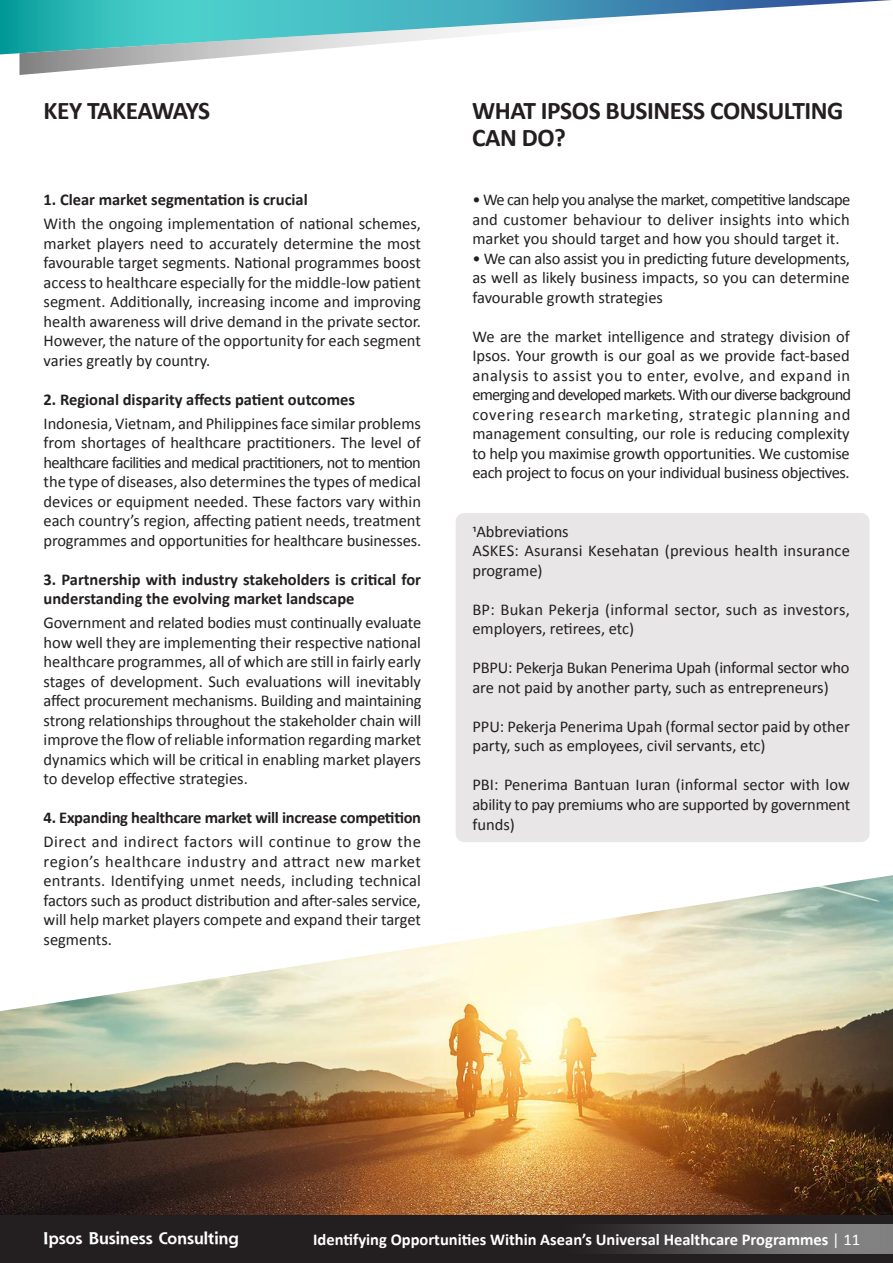
<style>
.page{position:relative;width:893px;height:1263px;background:#fff}
.page>*{position:absolute;margin:0;border:0;box-sizing:border-box;transform-origin:0 0}
.t1{font:700 25.5px/27px "Calibri";letter-spacing:-.02em;color:#231f20}
.t2{font:16.5px/19.5px "Calibri";color:#231f20;text-align:justify}
.t3{font:700 16.5px/19.5px "Calibri";color:#231f20}
.t4{font:700 16.5px "Calibri";color:#fff}
.t5{font:700 16.5px "Shannon";color:#fff}
.s1{font-weight:400}
</style>
<div class="page">
<div style="left:456px;top:513px;width:413px;height:329px;background:#e8e6e6;border-radius:9px"></div>
<svg style="left:0;top:0;width:19px;height:54px"></svg>
<svg style="left:19px;top:0;width:872px;height:75px"></svg>
<img style="left:0;top:875px;width:893px;height:340px">
<div style="left:0;top:1215px;width:893px;height:48px;background:#231f20"></div>
<div style="left:552px;top:1225px;width:341px;height:28px;background:linear-gradient(to right,#1f1b1c,#929191)"></div>
<h1 class="t1" style="left:44px;top:97px;width:168px">KEY TAKEAWAYS</h1>
<h1 class="t1" style="left:472px;top:97px;width:373px">WHAT IPSOS BUSINESS CONSULTING<br>CAN DO?</h1>
<p class="t3" style="left:44px;top:190px;width:266px">1. Clear market segmentation is crucial</p>
<p class="t2" style="left:44px;top:214px;width:379px">With the ongoing implementation of national schemes, market players need to accurately determine the most favourable target segments. National programmes boost access to healthcare especially for the middle-low patient segment. Additionally, increasing income and improving health awareness will drive demand in the private sector.<br>However, the nature of the opportunity for each segment varies greatly by country.</p>
<p class="t3" style="left:44px;top:389px;width:313px">2. Regional disparity affects patient outcomes</p>
<p class="t2" style="left:44px;top:414px;width:379px">Indonesia, Vietnam, and Philippines face similar problems from shortages of healthcare practitioners. The level of healthcare facilities and medical practitioners, not to mention the type of diseases, also determines the types of medical devices or equipment needed. These factors vary within each country’s region, affecting patient needs, treatment programmes and opportunities for healthcare businesses.</p>
<p class="t3" style="left:44px;top:570px;width:379px">3. Partnership with industry stakeholders is critical for understanding the evolving market landscape</p>
<p class="t2" style="left:44px;top:613px;width:380px">Government and related bodies must continually evaluate how well they are implementing their respective national healthcare programmes, all of which are still in fairly early stages of development. Such evaluations will inevitably affect procurement mechanisms. Building and maintaining strong relationships throughout the stakeholder chain will improve the flow of reliable information regarding market dynamics which will be critical in enabling market players to develop effective strategies.</p>
<p class="t3" style="left:44px;top:808px;width:379px">4. Expanding healthcare market will increase competition</p>
<p class="t2" style="left:44px;top:832px;width:379px">Direct and indirect factors will continue to grow the region’s healthcare industry and attract new market entrants. Identifying unmet needs, including technical factors such as product distribution and after-sales service, will help market players compete and expand their target segments.</p>
<p class="t2" style="left:472px;top:190px;width:379px">• We can help you analyse the market, competitive landscape and customer behaviour to deliver insights into which market you should target and how you should target it.</p>
<p class="t2" style="left:472px;top:249px;width:379px">• We can also assist you in predicting future developments, as well as likely business impacts, so you can determine favourable growth strategies</p>
<p class="t2" style="left:472px;top:327px;width:380px">We are the market intelligence and strategy division of Ipsos. Your growth is our goal as we provide fact-based analysis to assist you to enter, evolve, and expand in emerging and developed markets. With our diverse background covering research marketing, strategic planning and management consulting, our role is reducing complexity to help you maximise growth opportunities. We customise each project to focus on your individual business objectives.</p>
<p class="t2" style="left:472px;top:522px;width:379px;text-align:left">1Abbreviations<br>ASKES: Asuransi Kesehatan (previous health insurance programe)</p>
<p class="t2" style="left:472px;top:600px;width:379px">BP: Bukan Pekerja (informal sector, such as investors, employers, retirees, etc)</p>
<p class="t2" style="left:472px;top:658px;width:379px">PBPU: Pekerja Bukan Penerima Upah (informal sector who are not paid by another party, such as entrepreneurs)</p>
<p class="t2" style="left:472px;top:717px;width:379px">PPU: Pekerja Penerima Upah (formal sector paid by other party, such as employees, civil servants, etc)</p>
<p class="t2" style="left:472px;top:775px;width:379px">PBI: Penerima Bantuan Iuran (informal sector with low ability to pay premiums who are supported by government funds)</p>
<p class="t5" style="left:43px;top:1228px;width:197px">Ipsos Business Consulting</p>
<p class="t4" style="left:313px;top:1229px;width:548px">Identifying Opportunities Within Asean’s Universal Healthcare Programmes <span class="s1">| 11</span></p>
</div>
